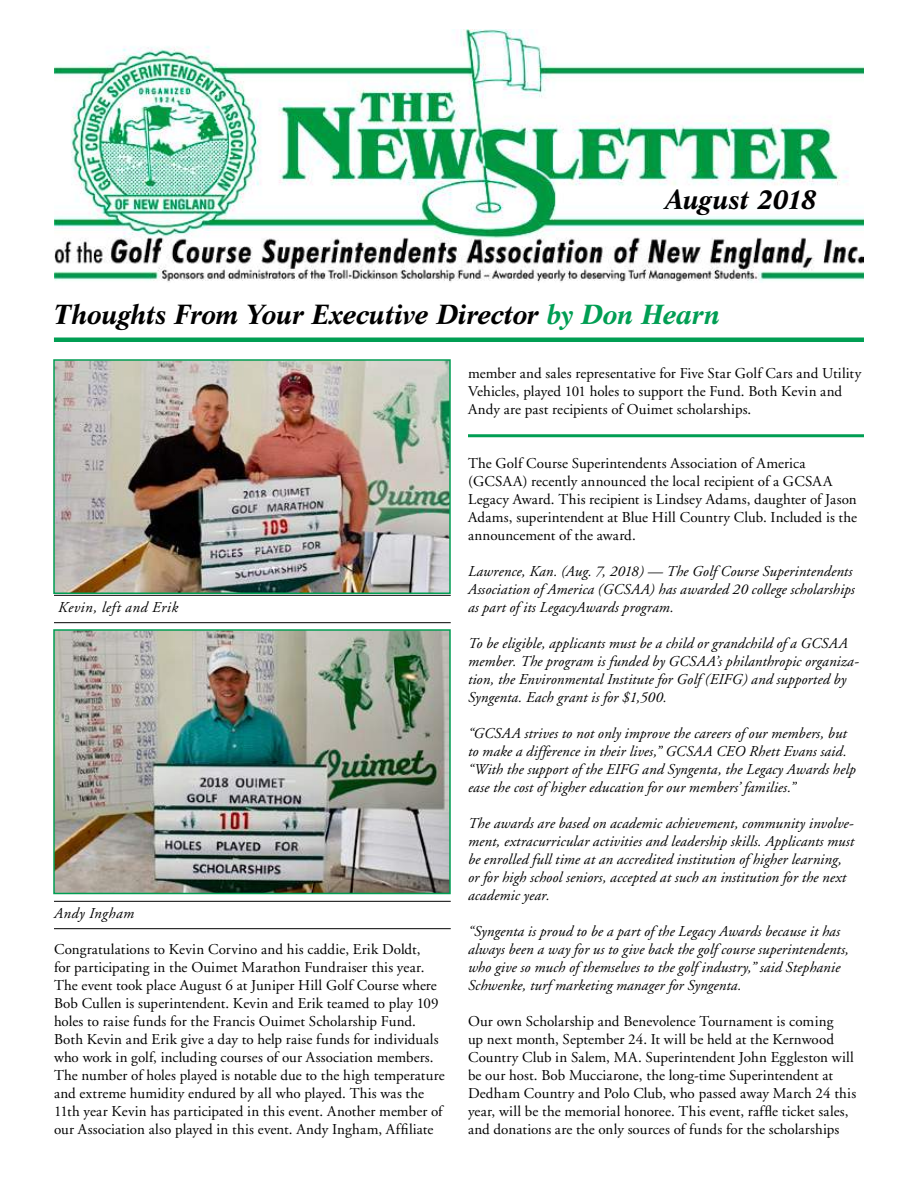
<style>
.page{position:relative;width:918px;height:1188px;background:#fff}
.page>*{position:absolute;margin:0;border:0;box-sizing:border-box;transform-origin:0 0}
.t1{font:italic 700 27px "Life BT";letter-spacing:-.01em;color:#000}
.t2{font:15px/18px "Adobe Garamond";letter-spacing:.005em;color:#000}
.t3{font:italic 15px/18px "Adobe Garamond";letter-spacing:.005em;color:#000}
.t4{font:italic 15px "Adobe Garamond";letter-spacing:.035em;color:#000}
.t5{font:italic 15px "Adobe Garamond";letter-spacing:.03em;color:#000}
.s1{color:#009e53}
</style>
<div class="page">
<img style="left:54px;top:30px;width:810px;height:253px">
<hr style="left:54px;top:338px;width:810px;height:4px;background:#009e53">
<hr style="left:468px;top:434px;width:396px;height:3px;background:#009e53">
<img style="left:56px;top:362px;width:392px;height:229px">
<div style="left:53px;top:359px;width:398px;height:235px;border:2px solid #009e53"></div>
<img style="left:56px;top:632px;width:392px;height:259px">
<div style="left:53px;top:629px;width:398px;height:265px;border:2px solid #009e53"></div>
<hr style="left:54px;top:901px;width:397px;height:1px;background:#000">
<hr style="left:54px;top:928px;width:397px;height:1px;background:#000">
<hr style="left:54px;top:595px;width:397px;height:1px;background:#000">
<hr style="left:54px;top:622px;width:397px;height:1px;background:#000">
<h1 class="t1" style="left:666px;top:180px;width:152px">August 2018</h1>
<h1 class="t1" style="left:54px;top:296px;width:668px">Thoughts From Your Executive Director <span class="s1">by Don Hearn</span></h1>
<p class="t4" style="left:58px;top:599px;width:121px">Kevin, left and Erik</p>
<p class="t5" style="left:54px;top:905px;width:82px">Andy Ingham</p>
<p class="t2" style="left:54px;top:941px;width:392px">Congratulations to Kevin Corvino and his caddie, Erik Doldt,<br>for participating in the Ouimet Marathon Fundraiser this year.<br>The event took place August 6 at Juniper Hill Golf Course where Bob Cullen is superintendent. Kevin and Erik teamed to play 109 holes to raise funds for the Francis Ouimet Scholarship Fund.<br>Both Kevin and Erik give a day to help raise funds for individuals who work in golf, including courses of our Association members.<br>The number of holes played is notable due to the high temperature and extreme humidity endured by all who played. This was the 11th year Kevin has participated in this event. Another member of our Association also played in this event. Andy Ingham, Affiliate</p>
<p class="t2" style="left:468px;top:365px;width:395px">member and sales representative for Five Star Golf Cars and Utility<br>Vehicles, played 101 holes to support the Fund. Both Kevin and<br>Andy are past recipients of Ouimet scholarships.</p>
<p class="t2" style="left:468px;top:455px;width:391px">The Golf Course Superintendents Association of America (GCSAA) recently announced the local recipient of a GCSAA Legacy Award. This recipient is Lindsey Adams, daughter of Jason Adams, superintendent at Blue Hill Country Club. Included is the announcement of the award.</p>
<p class="t3" style="left:468px;top:563px;width:388px">Lawrence, Kan. (Aug. 7, 2018) — The Golf Course Superintendents<br>Association of America (GCSAA) has awarded 20 college scholarships as part of its LegacyAwards program.</p>
<p class="t3" style="left:468px;top:635px;width:392px">To be eligible, applicants must be a child or grandchild of a GCSAA member. The program is funded by GCSAA’s philanthropic organiza&shy;tion, the Environmental Institute for Golf (EIFG) and supported by Syngenta. Each grant is for $1,500.</p>
<p class="t3" style="left:468px;top:725px;width:389px">“GCSAA strives to not only improve the careers of our members, but to make a difference in their lives,” GCSAA CEO Rhett Evans said. “With the support of the EIFG and Syngenta, the Legacy Awards help ease the cost of higher education for our members’ families.”</p>
<p class="t3" style="left:468px;top:815px;width:388px">The awards are based on academic achievement, community involve&shy;ment, extracurricular activities and leadership skills. Applicants must be enrolled full time at an accredited institution of higher learning, or for high school seniors, accepted at such an institution for the next academic year.</p>
<p class="t3" style="left:468px;top:923px;width:382px">“Syngenta is proud to be a part of the Legacy Awards because it has always been a way for us to give back the golf course superintendents, who give so much of themselves to the golf industry,” said Stephanie Schwenke, turf marketing manager for Syngenta.</p>
<p class="t2" style="left:468px;top:1013px;width:390px">Our own Scholarship and Benevolence Tournament is coming<br>up next month, September 24. It will be held at the Kernwood Country Club in Salem, MA. Superintendent John Eggleston will be our host. Bob Mucciarone, the long-time Superintendent at Dedham Country and Polo Club, who passed away March 24 this year, will be the memorial honoree. This event, raffle ticket sales, and donations are the only sources of funds for the scholarships</p>
</div>
